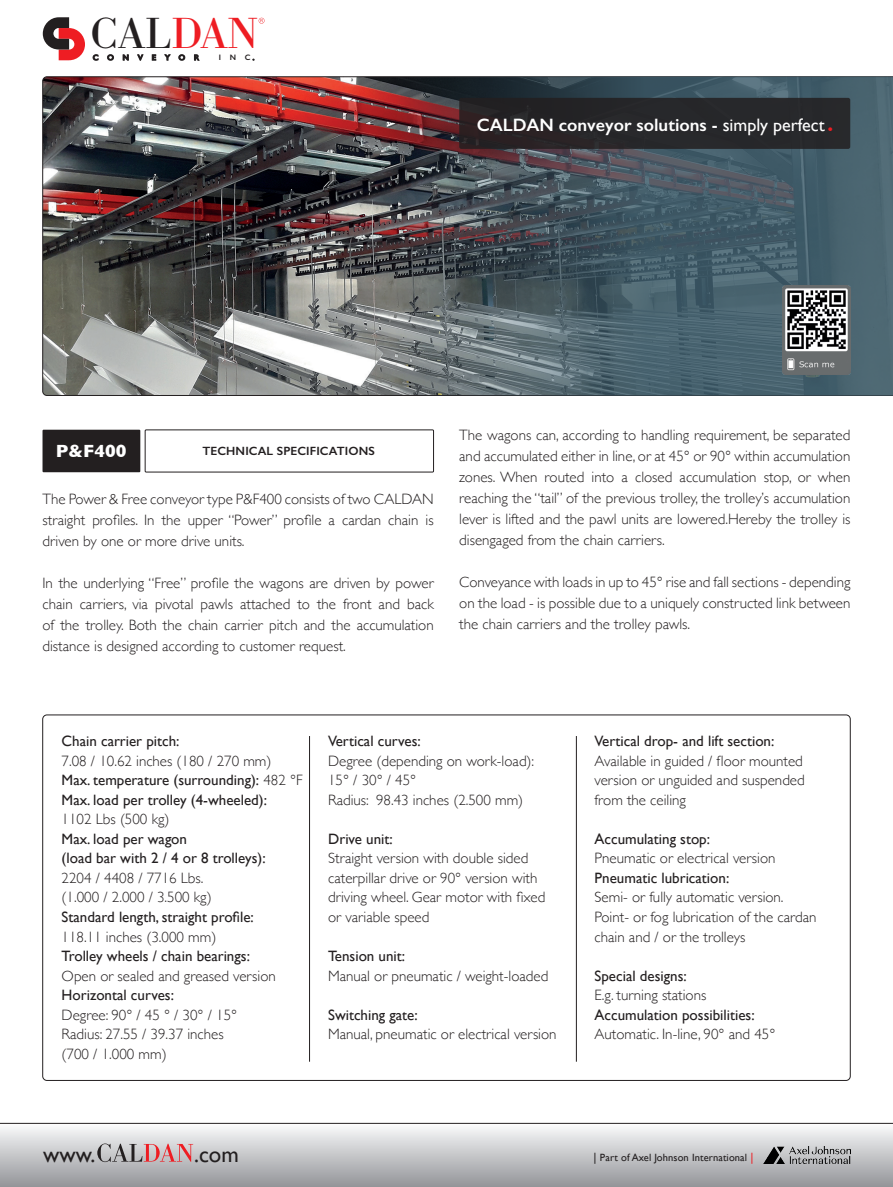
<style>
.page{position:relative;width:893px;height:1187px;background:#fff}
.page>*{position:absolute;margin:0;border:0;box-sizing:border-box;transform-origin:0 0}
.t1{font:45.15px "Bodoni URW";color:#231f20}
.t2{font:22.65px "Gill Sans";color:#231f20}
.t3{font:600 18px "Gill Sans";color:#fff}
.produkt{font:700 18px "Gill Sans";color:#fff}
.txt{font:300 15px/19.5px "Gill Sans";color:#231f20}
.txt-2{font:15px/19.5px "Gill Sans";color:#231f20}
.produkt-2{font:600 12px "Gill Sans";letter-spacing:.01em;color:#231f20}
.t4{font:10.5px "Gill Sans";letter-spacing:.01em;color:#231f20}
.t5{font:600 7.95px "Gill Sans";letter-spacing:1.095em;color:#231f20}
.s1{color:#ee1d23}
.s2{font-weight:400}
.s3{font-weight:700;color:#ee1d23}
.s4{font-weight:300}
.s5{font-size:12px}
.s6{font-size:12px;color:#ee1d23}
</style>
<div class="page">
<hr style="left:309px;top:736px;width:1px;height:325px;background:#231f20">
<hr style="left:576px;top:736px;width:1px;height:325px;background:#231f20">
<img style="left:43px;top:77px;width:352px;height:318px">
<svg style="left:0;top:1123px;width:893px;height:63px;background:#c4c5c7"></svg>
<img style="left:764px;top:1146px;width:86px;height:17px">
<svg style="left:43px;top:17px;width:42px;height:43px"></svg>
<svg style="left:259px;top:18px;width:5px;height:6px"></svg>
<svg style="left:97px;top:1143px;width:96px;height:18px;background:#bea1a4"></svg>
<svg style="left:395px;top:77px;width:498px;height:318px;background:#4d5d66"></svg>
<img style="left:782px;top:286px;width:68px;height:88px">
<div style="left:459px;top:98px;width:391px;height:51px;background:#27272a;border-radius:2px"></div>
<div style="left:43px;top:429px;width:97px;height:43px;background:#231f20"></div>
<div style="left:145px;top:429px;width:289px;height:43px;border:1px solid #231f20"></div>
<h1 class="t1" style="left:90px;top:6px;width:169px">CAL<span class="s1">DAN</span></h1>
<p class="t5" style="left:93px;top:53px;width:79px">CONVEY</p>
<p class="t5" style="left:178px;top:53px;width:22px">O R</p>
<p class="t5" style="left:219px;top:53px;width:19px">I N</p>
<p class="t5" style="left:245px;top:53px;width:11px">C .</p>
<p class="t3" style="left:477px;top:114px;width:358px">CALDAN conveyor solutions - <span class="s2">simply perfect</span> <span class="s3">.</span></p>
<p class="produkt" style="left:56px;top:437px;width:72px">P&amp;F400</p>
<p class="produkt-2" style="left:202px;top:444px;width:174px">TECHNICAL SPECIFICATIONS</p>
<p class="txt" style="left:43px;top:487px;width:393px;line-height:21px;text-align:justify">The Power &amp; Free conveyor type P&amp;F400 consists of two CALDAN straight profiles. In the upper “Power” profile a cardan chain is driven by one or more drive units.</p>
<p class="txt" style="left:43px;top:571px;width:393px;line-height:21px;text-align:justify">In the underlying “Free” profile the wagons are driven by power chain carriers, via pivotal pawls attached to the front and back of the trolley. Both the chain carrier pitch and the accumulation distance is designed according to customer request.</p>
<p class="txt" style="left:459px;top:424px;width:393px;line-height:21px;text-align:justify">The wagons can, according to handling requirement, be separated and accumulated either in line, or at 45° or 90° within accumulation zones. When routed into a closed accumulation stop, or when reaching the “tail” of the previous trolley, the trolley’s accumulation lever is lifted and the pawl units are lowered.Hereby the trolley is disengaged from the chain carriers.</p>
<p class="txt" style="left:459px;top:571px;width:393px;line-height:21px;text-align:justify">Conveyance with loads in up to 45° rise and fall sections - depending on the load - is possible due to a uniquely constructed link between the chain carriers and the trolley pawls.</p>
<p class="txt-2" style="left:62px;top:731px;width:242px">Chain carrier pitch:<br><span class="s4">7.08 / 10.62 inches (180 / 270 mm)<br></span>Max. temperature (surrounding): <span class="s4">482 °F<br></span>Max. load per trolley (4-wheeled):<br><span class="s4">1102 Lbs (500 kg)<br></span>Max. load per wagon<br>(load bar with 2 / 4 or 8 trolleys):<br><span class="s4">2204 / 4408 / 7716 Lbs.<br>(1.000 / 2.000 / 3.500 kg)<br></span>Standard length, straight profile:<br><span class="s4">118.11 inches (3.000 mm)<br></span>Trolley wheels / chain bearings:<br><span class="s4">Open or sealed and greased version<br></span>Horizontal curves:<br><span class="s4">Degree: 90° / 45 ° / 30° / 15°<br>Radius: 27.55 / 39.37 inches<br>(700 / 1.000 mm)</span></p>
<p class="txt" style="left:328px;top:731px;width:208px"><span class="s2">Vertical curves:<br></span>Degree (depending on work-load):<br>15° / 30° / 45°<br>Radius: 98.43 inches (2.500 mm)</p>
<p class="txt" style="left:328px;top:828px;width:219px"><span class="s2">Drive unit:<br></span>Straight version with double sided caterpillar drive or 90° version with driving wheel. Gear motor with fixed or variable speed</p>
<p class="txt" style="left:328px;top:945px;width:222px"><span class="s2">Tension unit:<br></span>Manual or pneumatic / weight-loaded</p>
<p class="txt" style="left:328px;top:1004px;width:230px"><span class="s2">Switching gate:<br></span>Manual, pneumatic or electrical version</p>
<p class="txt" style="left:595px;top:731px;width:212px"><span class="s2">Vertical drop- and lift section:<br></span>Available in guided / floor mounted version or unguided and suspended from the ceiling</p>
<p class="txt" style="left:595px;top:828px;width:223px"><span class="s2">Accumulating stop:<br></span>Pneumatic or electrical version<br><span class="s2">Pneumatic lubrication:<br></span>Semi- or fully automatic version.<br>Point- or fog lubrication of the cardan chain and / or the trolleys</p>
<p class="txt" style="left:595px;top:965px;width:182px"><span class="s2">Special designs:<br></span>E.g. turning stations<br><span class="s2">Accumulation possibilities:<br></span>Automatic. In-line, 90° and 45°</p>
<h2 class="t2" style="left:43px;top:1140px;width:54px">www.</h2>
<h2 class="t2" style="left:194px;top:1140px;width:46px">.com</h2>
<p class="t4" style="left:593px;top:1150px;width:162px"><span class="s5">|</span> Part of Axel Johnson International <span class="s6">|</span></p>
</div>
